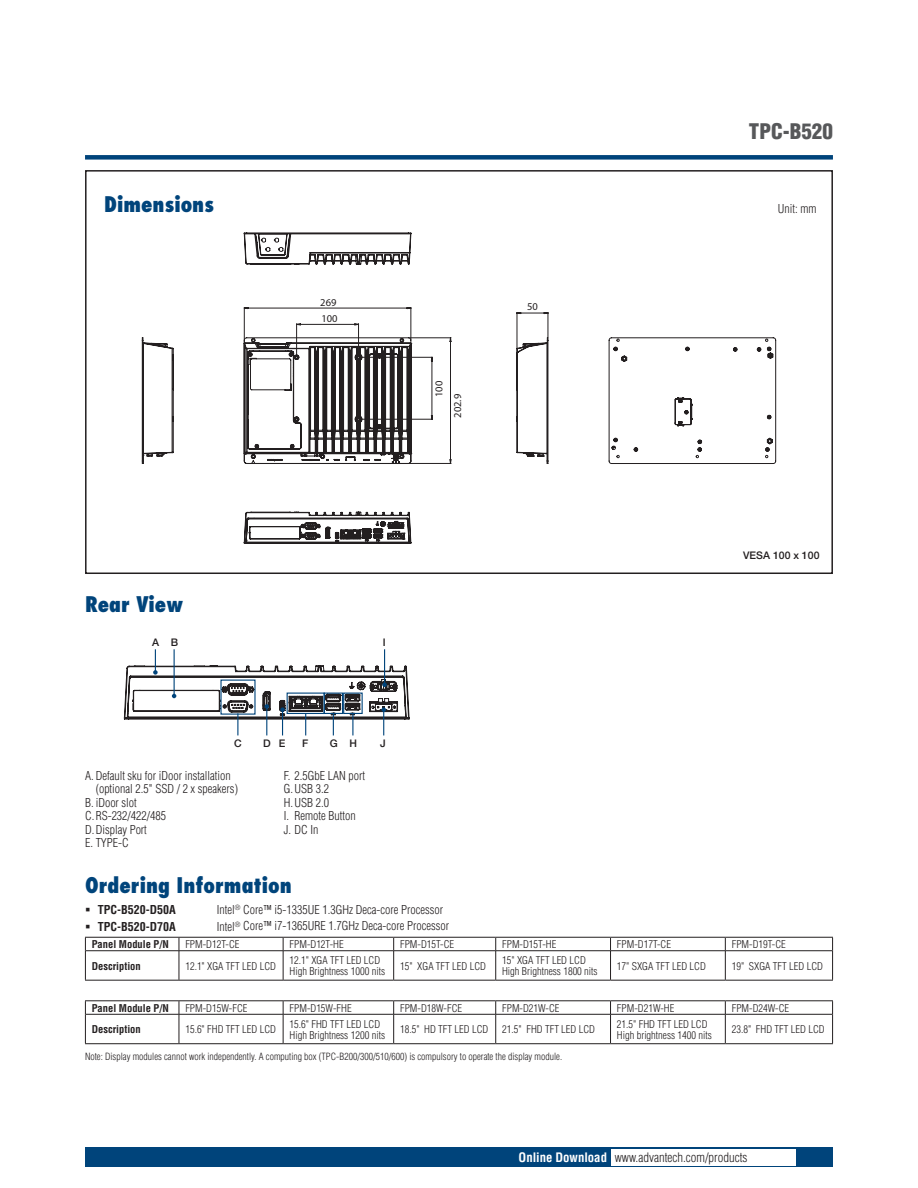
<style>
.page{position:relative;width:918px;height:1188px;background:#fff}
.page>*{position:absolute;margin:0;border:0;box-sizing:border-box;transform-origin:0 0}
.t1{font:800 condensed 21px "Futura";color:#00447b}
.t2{font:900 condensed 21px "Helvetica";color:#57585a}
.t3{font:300 condensed 12.75px "Helvetica";color:#231f20}
.t4{font:300 condensed 12px/13.5px "Helvetica";color:#231f20}
.t5{font:700 condensed 12px "Helvetica";color:#231f20}
.t6{font:300 condensed 10.5px/11.2px "Helvetica";color:#231f20}
.t7{font:700 condensed 10.5px "Helvetica";color:#231f20}
.t8{font:500 10.5px "Helvetica Neue";color:#231f20}
.t9{font:10.5px "Myriad Pro";color:#231f20}
.t10{font:300 condensed 9.75px "Helvetica";color:#231f20}
.s1{font-weight:700;color:#fff}
</style>
<div class="page">
<div style="left:85px;top:155px;width:748px;height:5px;background:#00447b"></div>
<div style="left:85px;top:1147px;width:748px;height:20px;background:#00447b"></div>
<div style="left:611px;top:1149px;width:184px;height:16px;background:#fff"></div>
<div style="left:85px;top:170px;width:748px;height:404px;border:2px solid #231f20"></div>
<hr style="left:86px;top:950px;width:93px;height:1px;background:#231f20">
<hr style="left:179px;top:950px;width:104px;height:1px;background:#231f20">
<svg style="left:179px;top:938px;width:1px;height:42px"></svg>
<hr style="left:283px;top:950px;width:111px;height:1px;background:#231f20">
<svg style="left:283px;top:938px;width:1px;height:42px"></svg>
<hr style="left:394px;top:950px;width:102px;height:1px;background:#231f20">
<svg style="left:393px;top:938px;width:1px;height:42px"></svg>
<hr style="left:496px;top:950px;width:115px;height:1px;background:#231f20">
<svg style="left:495px;top:938px;width:1px;height:42px"></svg>
<hr style="left:611px;top:950px;width:114px;height:1px;background:#231f20">
<svg style="left:610px;top:938px;width:1px;height:42px"></svg>
<hr style="left:725px;top:950px;width:107px;height:1px;background:#231f20">
<svg style="left:725px;top:938px;width:1px;height:42px"></svg>
<hr style="left:85px;top:937px;width:94px;height:1px;background:#231f20">
<hr style="left:179px;top:937px;width:104px;height:1px;background:#231f20">
<hr style="left:283px;top:937px;width:111px;height:1px;background:#231f20">
<hr style="left:394px;top:937px;width:102px;height:1px;background:#231f20">
<hr style="left:496px;top:937px;width:115px;height:1px;background:#231f20">
<hr style="left:611px;top:937px;width:114px;height:1px;background:#231f20">
<hr style="left:725px;top:937px;width:108px;height:1px;background:#231f20">
<svg style="left:85px;top:938px;width:1px;height:42px"></svg>
<svg style="left:832px;top:938px;width:1px;height:42px"></svg>
<hr style="left:85px;top:980px;width:94px;height:1px;background:#231f20">
<hr style="left:179px;top:980px;width:104px;height:1px;background:#231f20">
<hr style="left:283px;top:980px;width:111px;height:1px;background:#231f20">
<hr style="left:394px;top:980px;width:102px;height:1px;background:#231f20">
<hr style="left:496px;top:980px;width:115px;height:1px;background:#231f20">
<hr style="left:611px;top:980px;width:114px;height:1px;background:#231f20">
<hr style="left:725px;top:980px;width:108px;height:1px;background:#231f20">
<hr style="left:86px;top:1014px;width:93px;height:1px;background:#231f20">
<hr style="left:179px;top:1014px;width:104px;height:1px;background:#231f20">
<hr style="left:283px;top:1014px;width:111px;height:1px;background:#231f20">
<svg style="left:283px;top:1001px;width:1px;height:42px"></svg>
<hr style="left:394px;top:1014px;width:102px;height:1px;background:#231f20">
<svg style="left:393px;top:1001px;width:1px;height:42px"></svg>
<hr style="left:496px;top:1014px;width:115px;height:1px;background:#231f20">
<svg style="left:495px;top:1001px;width:1px;height:42px"></svg>
<hr style="left:611px;top:1014px;width:114px;height:1px;background:#231f20">
<svg style="left:610px;top:1001px;width:1px;height:42px"></svg>
<hr style="left:725px;top:1014px;width:107px;height:1px;background:#231f20">
<svg style="left:725px;top:1001px;width:1px;height:42px"></svg>
<hr style="left:179px;top:1000px;width:104px;height:1px;background:#231f20">
<hr style="left:283px;top:1000px;width:111px;height:1px;background:#231f20">
<hr style="left:394px;top:1000px;width:102px;height:1px;background:#231f20">
<hr style="left:496px;top:1000px;width:115px;height:1px;background:#231f20">
<hr style="left:611px;top:1000px;width:114px;height:1px;background:#231f20">
<hr style="left:725px;top:1000px;width:108px;height:1px;background:#231f20">
<svg style="left:832px;top:1001px;width:1px;height:42px"></svg>
<hr style="left:179px;top:1043px;width:104px;height:1px;background:#231f20">
<hr style="left:283px;top:1043px;width:111px;height:1px;background:#231f20">
<hr style="left:394px;top:1043px;width:102px;height:1px;background:#231f20">
<hr style="left:496px;top:1043px;width:115px;height:1px;background:#231f20">
<hr style="left:611px;top:1043px;width:114px;height:1px;background:#231f20">
<hr style="left:725px;top:1043px;width:108px;height:1px;background:#231f20">
<hr style="left:85px;top:1000px;width:94px;height:1px;background:#231f20">
<svg style="left:85px;top:1001px;width:1px;height:42px"></svg>
<hr style="left:85px;top:1043px;width:94px;height:1px;background:#231f20">
<svg style="left:179px;top:1001px;width:1px;height:42px"></svg>
<svg style="left:124px;top:649px;width:286px;height:86px"></svg>
<svg style="left:142px;top:337px;width:32px;height:127px"></svg>
<svg style="left:243px;top:232px;width:169px;height:33px"></svg>
<svg style="left:243px;top:511px;width:169px;height:33px"></svg>
<svg style="left:608px;top:337px;width:169px;height:127px"></svg>
<svg style="left:243px;top:307px;width:306px;height:157px"></svg>
<h1 class="t1" style="left:104px;top:191px;width:111px">Dimensions</h1>
<p class="t9" style="left:320px;top:296px;width:18px">269</p>
<p class="t9" style="left:321px;top:312px;width:18px">100</p>
<p class="t9" style="left:432px;top:397px;width:18px;rotate:-90deg">100</p>
<p class="t9" style="left:451px;top:418px;width:25px;rotate:-90deg">202.9</p>
<p class="t9" style="left:527px;top:300px;width:12px">50</p>
<h1 class="t1" style="left:85px;top:591px;width:100px">Rear View</h1>
<p class="t8" style="left:152px;top:636px;width:28px">A B</p>
<p class="t8" style="left:383px;top:636px;width:4px">I</p>
<p class="t8" style="left:234px;top:737px;width:9px">C</p>
<p class="t8" style="left:263px;top:737px;width:24px">D E</p>
<p class="t8" style="left:302px;top:737px;width:8px">F</p>
<p class="t8" style="left:330px;top:737px;width:29px">G H</p>
<p class="t8" style="left:380px;top:737px;width:7px">J</p>
<p class="t4" style="left:85px;top:769px;width:147px">A. Default sku for iDoor installation</p>
<p class="t4" style="left:96px;top:782px;width:144px">(optional 2.5" SSD / 2 x speakers)</p>
<p class="t4" style="left:85px;top:796px;width:53px">B. iDoor slot</p>
<p class="t4" style="left:85px;top:809px;width:83px">C.RS-232/422/485</p>
<p class="t4" style="left:85px;top:823px;width:63px">D.Display Port</p>
<p class="t4" style="left:85px;top:836px;width:45px">E. TYPE-C</p>
<p class="t4" style="left:284px;top:769px;width:83px">F. 2.5GbE LAN port<br>G.USB 3.2<br>H.USB 2.0<br>I. Remote Button<br>J. DC In</p>
<h1 class="t2" style="left:749px;top:118px;width:86px">TPC-B520</h1>
<p class="t4" style="left:778px;top:201px;width:40px">Unit: mm</p>
<p class="t8" style="left:743px;top:549px;width:78px">VESA 100 x 100</p>
<h1 class="t1" style="left:85px;top:873px;width:208px">Ordering Information</h1>
<p class="t5" style="left:98px;top:902px;width:80px">TPC-B520-D50A</p>
<p class="t4" style="left:217px;top:903px;width:228px">Intel<sup>®</sup> Core™ i5-1335UE 1.3GHz Deca-core Processor</p>
<p class="t5" style="left:98px;top:919px;width:80px">TPC-B520-D70A</p>
<p class="t4" style="left:217px;top:919px;width:234px">Intel<sup>®</sup> Core™ i7-1365URE 1.7GHz Deca-core Processor</p>
<p class="t7" style="left:92px;top:938px;width:79px">Panel Module P/N</p>
<p class="t6" style="left:185px;top:939px;width:56px">FPM-D12T-CE</p>
<p class="t6" style="left:290px;top:939px;width:56px">FPM-D12T-HE</p>
<p class="t6" style="left:400px;top:939px;width:56px">FPM-D15T-CE</p>
<p class="t6" style="left:502px;top:939px;width:56px">FPM-D15T-HE</p>
<p class="t6" style="left:617px;top:939px;width:56px">FPM-D17T-CE</p>
<p class="t6" style="left:732px;top:939px;width:56px">FPM-D19T-CE</p>
<p class="t7" style="left:92px;top:959px;width:50px">Description</p>
<p class="t6" style="left:185px;top:960px;width:92px">12.1" XGA TFT LED LCD</p>
<p class="t6" style="left:290px;top:955px;width:97px">12.1" XGA TFT LED LCD<br>High Brightness 1000 nits</p>
<p class="t6" style="left:400px;top:960px;width:88px">15" XGA TFT LED LCD</p>
<p class="t6" style="left:502px;top:955px;width:97px">15" XGA TFT LED LCD<br>High Brightness 1800 nits</p>
<p class="t6" style="left:617px;top:960px;width:90px">17" SXGA TFT LED LCD</p>
<p class="t6" style="left:732px;top:960px;width:93px">19" SXGA TFT LED LCD</p>
<p class="t7" style="left:92px;top:1001px;width:79px">Panel Module P/N</p>
<p class="t6" style="left:185px;top:1002px;width:64px">FPM-D15W-FCE</p>
<p class="t6" style="left:290px;top:1002px;width:64px">FPM-D15W-FHE</p>
<p class="t6" style="left:400px;top:1002px;width:64px">FPM-D18W-FCE</p>
<p class="t6" style="left:502px;top:1002px;width:59px">FPM-D21W-CE</p>
<p class="t6" style="left:617px;top:1002px;width:59px">FPM-D21W-HE</p>
<p class="t6" style="left:732px;top:1002px;width:59px">FPM-D24W-CE</p>
<p class="t7" style="left:92px;top:1023px;width:50px">Description</p>
<p class="t6" style="left:185px;top:1024px;width:92px">15.6" FHD TFT LED LCD</p>
<p class="t6" style="left:290px;top:1018px;width:97px">15.6" FHD TFT LED LCD<br>High Brightness 1200 nits</p>
<p class="t6" style="left:400px;top:1024px;width:90px">18.5" HD TFT LED LCD</p>
<p class="t6" style="left:502px;top:1024px;width:95px">21.5" FHD TFT LED LCD</p>
<p class="t6" style="left:617px;top:1018px;width:97px">21.5" FHD TFT LED LCD<br>High brightness 1400 nits</p>
<p class="t6" style="left:732px;top:1024px;width:95px">23.8" FHD TFT LED LCD</p>
<p class="t10" style="left:85px;top:1050px;width:479px">Note: Display modules cannot work independently. A computing box (TPC-B200/300/510/600) is compulsory to operate the display module.</p>
<p class="t3" style="left:519px;top:1149px;width:230px"><span class="s1">Online Download</span> www.advantech.com/products</p>
</div>
